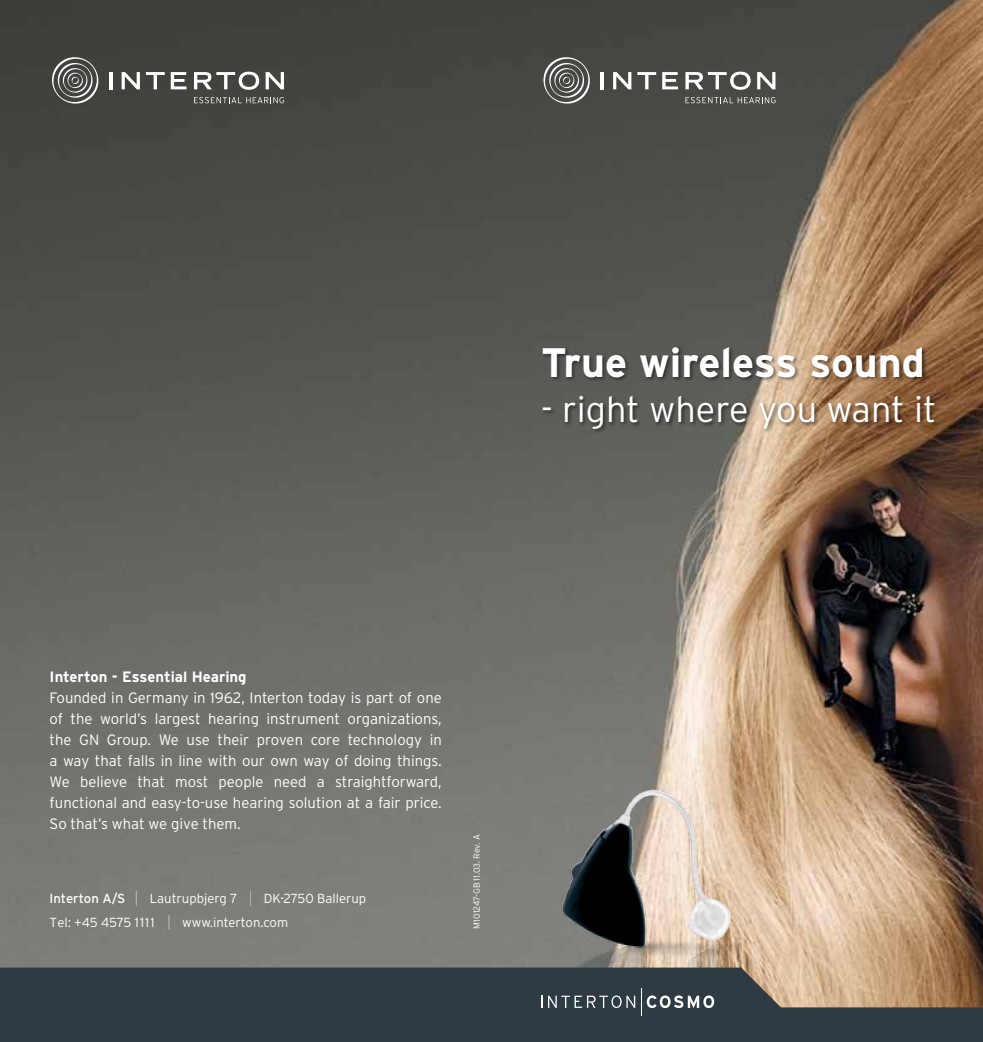
<style>
.page{position:relative;width:983px;height:1042px;background:#fff}
.page>*{position:absolute;margin:0;border:0;box-sizing:border-box;transform-origin:0 0}
.t1{font:700 41.12px "Interstate";color:#fff}
.t2{font:300 36.05px "Interstate";color:#fff}
.t3{font:300 15.05px/21px "Interstate";color:#fff;text-align:justify}
.t4{font:700 15.05px "Interstate";color:#fff}
.t5{font:300 13.12px/24.5px "Interstate";color:#fff}
.t6{font:300 8.92px "Interstate";color:#fff}
.s1{font-weight:400}
.s2{font-size:14.88px}
</style>
<div class="page">
<img style="left:0;top:0;width:982px;height:967px">
<img style="left:541px;top:957px;width:195px;height:10px">
<img style="left:541px;top:758px;width:195px;height:199px">
<svg style="left:0;top:967px;width:982px;height:75px;background:#414849"></svg>
<svg style="left:685px;top:97px;width:90px;height:6px"></svg>
<hr style="left:600px;top:72px;width:4px;height:17px;background:#fff">
<svg style="left:613px;top:72px;width:18px;height:17px"></svg>
<svg style="left:637px;top:72px;width:19px;height:17px"></svg>
<svg style="left:662px;top:72px;width:15px;height:17px"></svg>
<svg style="left:685px;top:72px;width:65px;height:18px"></svg>
<svg style="left:757px;top:72px;width:18px;height:17px"></svg>
<svg style="left:541px;top:55px;width:51px;height:51px;background:#686965"></svg>
<svg style="left:194px;top:97px;width:90px;height:6px"></svg>
<hr style="left:109px;top:72px;width:3px;height:17px;background:#fff">
<svg style="left:122px;top:72px;width:18px;height:17px"></svg>
<svg style="left:146px;top:72px;width:19px;height:17px"></svg>
<svg style="left:171px;top:72px;width:15px;height:17px"></svg>
<svg style="left:194px;top:72px;width:65px;height:18px"></svg>
<svg style="left:265px;top:72px;width:19px;height:17px"></svg>
<svg style="left:50px;top:55px;width:51px;height:51px;background:#636460"></svg>
<div style="left:541px;top:346px;width:398px;height:88px;background:#000;opacity:.5"></div>
<svg style="left:541px;top:995px;width:1px;height:13px"></svg>
<svg style="left:548px;top:995px;width:87px;height:13px"></svg>
<svg style="left:641px;top:988px;width:73px;height:27px;background:#576167"></svg>
<h1 class="t1" style="left:541px;top:338px;width:385px">True wireless sound</h1>
<h2 class="t2" style="left:541px;top:387px;width:397px">- right where you want it</h2>
<p class="t4" style="left:50px;top:667px;width:198px">Interton - Essential Hearing</p>
<p class="t3" style="left:50px;top:687px;width:393px">Founded in Germany in 1962, Interton today is part of one of the world’s largest hearing instrument organizations, the GN Group. We use their proven core technology in a way that falls in line with our own way of doing things.<br>We believe that most people need a straightforward, functional and easy-to-use hearing solution at a fair price.<br>So that’s what we give them.</p>
<p class="t5" style="left:50px;top:886px;width:318px"><span class="s1">Interton A/S</span> <span class="s2">|</span> Lautrupbjerg 7 <span class="s2">|</span> DK-2750 Ballerup<br>Tel: +45 4575 1111 <span class="s2">|</span> www.interton.com</p>
<p class="t6" style="left:471px;top:928px;width:96px;rotate:-90deg">M101247-GB 11.03. Rev. A</p>
</div>
